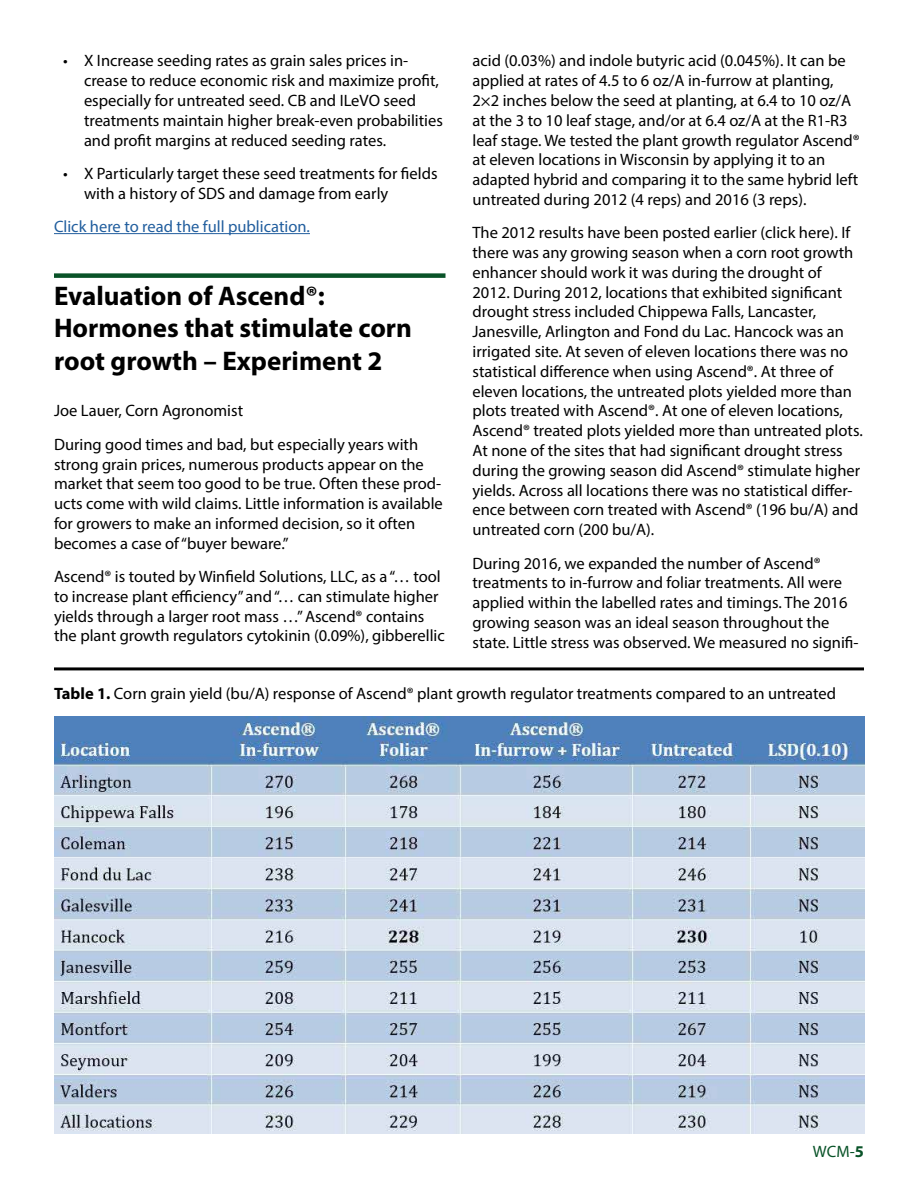
<style>
.page{position:relative;width:918px;height:1188px;background:#fff}
.page>*{position:absolute;margin:0;border:0;box-sizing:border-box;transform-origin:0 0}
.t1{font:700 27px/32.4px "Myriad Pro";color:#000}
.t2{font:16.5px/19.8px "Myriad Pro";color:#000}
.t3{font:16.5px "Myriad Pro";color:#215e9e}
.t4{font:16.5px "Myriad Pro";color:#095328}
.s1{font-weight:700}
</style>
<div class="page">
<hr style="left:54px;top:233px;width:256px;height:1px;background:#215e9e">
<div style="left:54px;top:273px;width:392px;height:5px;background:#095328"></div>
<img style="left:54px;top:716px;width:811px;height:418px">
<hr style="left:54px;top:667px;width:810px;height:3px;background:#000">
<p class="t2" style="left:473px;top:51px;width:389px">acid (0.03%) and indole butyric acid (0.045%). It can be applied at rates of 4.5 to 6 oz/A in-furrow at planting, 2×2 inches below the seed at planting, at 6.4 to 10 oz/A at the 3 to 10 leaf stage, and/or at 6.4 oz/A at the R1-R3 leaf stage. We tested the plant growth regulator Ascend® at eleven locations in Wisconsin by applying it to an adapted hybrid and comparing it to the same hybrid left untreated during 2012 (4 reps) and 2016 (3 reps).</p>
<p class="t2" style="left:473px;top:223px;width:392px">The 2012 results have been posted earlier (click here). If there was any growing season when a corn root growth enhancer should work it was during the drought of 2012. During 2012, locations that exhibited significant drought stress included Chippewa Falls, Lancaster, Janesville, Arlington and Fond du Lac. Hancock was an irrigated site. At seven of eleven locations there was no statistical difference when using Ascend®. At three of eleven locations, the untreated plots yielded more than plots treated with Ascend®. At one of eleven locations, Ascend® treated plots yielded more than untreated plots.<br>At none of the sites that had significant drought stress during the growing season did Ascend® stimulate higher yields. Across all locations there was no statistical differ&shy;ence between corn treated with Ascend® (196 bu/A) and untreated corn (200 bu/A).</p>
<p class="t2" style="left:473px;top:553px;width:388px">During 2016, we expanded the number of Ascend® treatments to in-furrow and foliar treatments. All were applied within the labelled rates and timings. The 2016 growing season was an ideal season throughout the state. Little stress was observed. We measured no signifi-</p>
<p class="t2" style="left:54px;top:684px;width:784px"><span class="s1">Table 1.</span> Corn grain yield (bu/A) response of Ascend® plant growth regulator treatments compared to an untreated</p>
<p class="t2" style="left:84px;top:51px;width:360px;text-indent:-21px">• X Increase seeding rates as grain sales prices in&shy;crease to reduce economic risk and maximize profit, especially for untreated seed. CB and ILeVO seed treatments maintain higher break-even probabilities and profit margins at reduced seeding rates.</p>
<p class="t2" style="left:84px;top:163px;width:355px;text-indent:-21px">• X Particularly target these seed treatments for fields with a history of SDS and damage from early</p>
<p class="t3" style="left:54px;top:216px;width:257px">Click here to read the full publication.</p>
<h1 class="t1" style="left:54px;top:279px;width:360px">Evaluation of Ascend®:<br>Hormones that stimulate corn root growth – Experiment 2</h1>
<p class="t2" style="left:54px;top:394px;width:366px;line-height:33.3px">Joe Lauer, Corn Agronomist<br>During good times and bad, but especially years with</p>
<p class="t2" style="left:54px;top:454px;width:390px">strong grain prices, numerous products appear on the market that seem too good to be true. Often these prod&shy;ucts come with wild claims. Little information is available for growers to make an informed decision, so it often becomes a case of “buyer beware.”</p>
<p class="t2" style="left:54px;top:566px;width:392px">Ascend® is touted by Winfield Solutions, LLC, as a “… tool to increase plant efficiency” and “… can stimulate higher yields through a larger root mass …” Ascend® contains the plant growth regulators cytokinin (0.09%), gibberellic</p>
<p class="t4" style="left:813px;top:1142px;width:53px">WCM-<span class="s1">5</span></p>
</div>
